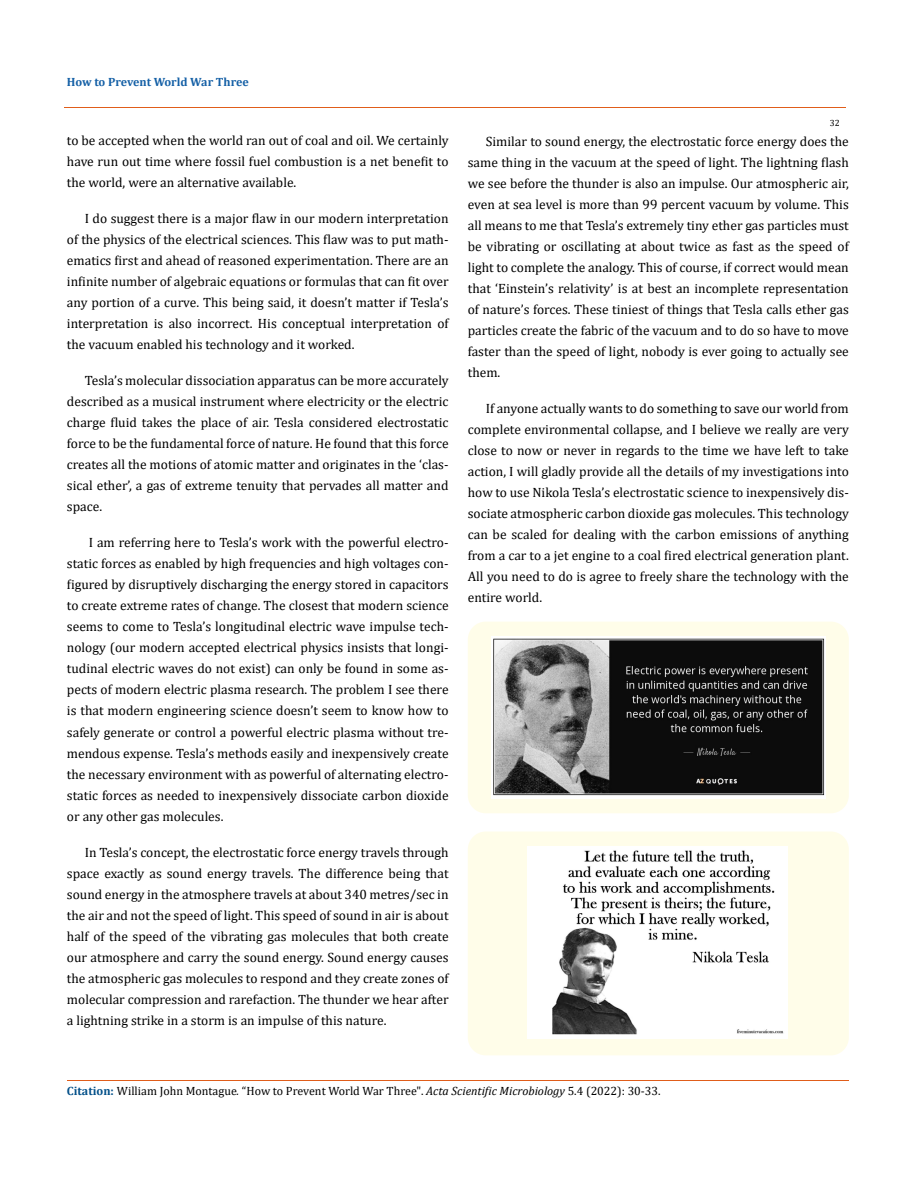
<style>
.page{position:relative;width:917px;height:1188px;background:#fff}
.page>*{position:absolute;margin:0;border:0;box-sizing:border-box;transform-origin:0 0}
.t1{font:13.5px/21px "Cambria";color:#000;text-align:justify}
.t2{font:12px "Cambria";color:#000}
.t3{font:700 12px "Cambria";color:#1560a6}
.t4{font:9px "Cambria";color:#000}
.s1{font-weight:700;color:#035089}
.s2{font-style:italic}
</style>
<div class="page">
<div style="left:468px;top:622px;width:380px;height:191px;background:#fffde9;border-radius:18px"></div>
<img style="left:491px;top:637px;width:334px;height:162px">
<div style="left:468px;top:832px;width:380px;height:223px;background:#fffde9;border-radius:18px"></div>
<img style="left:528px;top:847px;width:260px;height:192px">
<hr style="left:64px;top:108px;width:781px;height:1px;background:#e05d1a">
<hr style="left:67px;top:1080px;width:781px;height:1px;background:#e05d1a">
<p class="t3" style="left:67px;top:73px;width:183px">How to Prevent World War Three</p>
<p class="t1" style="left:67px;top:130px;width:383px">to be accepted when the world ran out of coal and oil. We certainly have run out time where fossil fuel combustion is a net benefit to the world, were an alternative available.</p>
<p class="t1" style="left:67px;top:208px;width:383px;text-indent:18px">I do suggest there is a major flaw in our modern interpretation of the physics of the electrical sciences. This flaw was to put math&shy;ematics first and ahead of reasoned experimentation. There are an infinite number of algebraic equations or formulas that can fit over any portion of a curve. This being said, it doesn’t matter if Tesla’s interpretation is also incorrect. His conceptual interpretation of the vacuum enabled his technology and it worked.</p>
<p class="t1" style="left:67px;top:370px;width:383px;text-indent:18px">Tesla’s molecular dissociation apparatus can be more accurately described as a musical instrument where electricity or the electric charge fluid takes the place of air. Tesla considered electrostatic force to be the fundamental force of nature. He found that this force creates all the motions of atomic matter and originates in the ‘clas&shy;sical ether’, a gas of extreme tenuity that pervades all matter and space.</p>
<p class="t1" style="left:67px;top:532px;width:383px;text-indent:22px">I am referring here to Tesla’s work with the powerful electro&shy;static forces as enabled by high frequencies and high voltages con&shy;figured by disruptively discharging the energy stored in capacitors to create extreme rates of change. The closest that modern science seems to come to Tesla’s longitudinal electric wave impulse tech&shy;nology (our modern accepted electrical physics insists that longi&shy;tudinal electric waves do not exist) can only be found in some as&shy;pects of modern electric plasma research. The problem I see there is that modern engineering science doesn’t seem to know how to safely generate or control a powerful electric plasma without tre&shy;mendous expense. Tesla’s methods easily and inexpensively create the necessary environment with as powerful of alternating electro&shy;static forces as needed to inexpensively dissociate carbon dioxide or any other gas molecules.</p>
<p class="t1" style="left:67px;top:841px;width:383px;text-indent:18px">In Tesla’s concept, the electrostatic force energy travels through space exactly as sound energy travels. The difference being that sound energy in the atmosphere travels at about 340 metres/sec in the air and not the speed of light. This speed of sound in air is about half of the speed of the vibrating gas molecules that both create our atmosphere and carry the sound energy. Sound energy causes the atmospheric gas molecules to respond and they create zones of molecular compression and rarefaction. The thunder we hear after a lightning strike in a storm is an impulse of this nature.</p>
<p class="t4" style="left:829px;top:118px;width:11px">32</p>
<p class="t1" style="left:468px;top:130px;width:382px;text-indent:18px">Similar to sound energy, the electrostatic force energy does the same thing in the vacuum at the speed of light. The lightning flash we see before the thunder is also an impulse. Our atmospheric air, even at sea level is more than 99 percent vacuum by volume. This all means to me that Tesla’s extremely tiny ether gas particles must be vibrating or oscillating at about twice as fast as the speed of light to complete the analogy. This of course, if correct would mean that ‘Einstein’s relativity’ is at best an incomplete representation of nature’s forces. These tiniest of things that Tesla calls ether gas particles create the fabric of the vacuum and to do so have to move faster than the speed of light, nobody is ever going to actually see them.</p>
<p class="t1" style="left:468px;top:397px;width:382px;text-indent:18px">If anyone actually wants to do something to save our world from complete environmental collapse, and I believe we really are very close to now or never in regards to the time we have left to take action, I will gladly provide all the details of my investigations into how to use Nikola Tesla’s electrostatic science to inexpensively dis&shy;sociate atmospheric carbon dioxide gas molecules. This technology can be scaled for dealing with the carbon emissions of anything from a car to a jet engine to a coal fired electrical generation plant.<br>All you need to do is agree to freely share the technology with the entire world.</p>
<p class="t2" style="left:67px;top:1084px;width:595px"><span class="s1">Citation:</span> William John Montague<span class="s2">.</span> “How to Prevent World War Three". <span class="s2">Acta Scientific Microbiology</span> 5.4 (2022): 30-33.</p>
</div>
